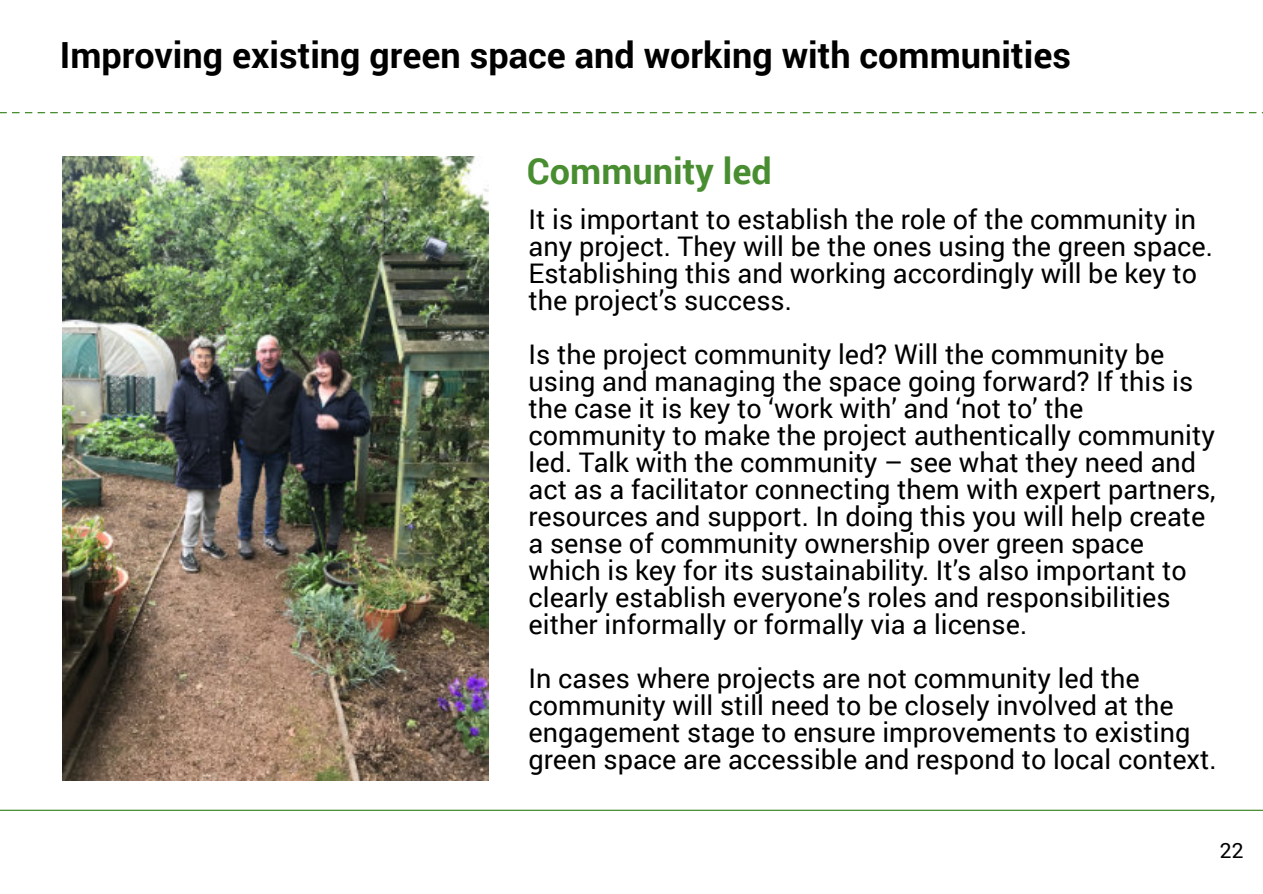
<style>
.page{position:relative;width:1263px;height:894px;background:#fff}
.page>*{position:absolute;margin:0;border:0;box-sizing:border-box;transform-origin:0 0}
.t1{font:700 36px "Roboto";color:#000}
.t2{font:700 36px "Roboto";color:#498d31}
.t3{font:27px/27px "Roboto";color:#000}
.t4{font:21px "Roboto";color:#000}
</style>
<div class="page">
<img style="left:63px;top:156px;width:425px;height:623px">
<svg style="left:0;top:112px;width:1263px;height:1px"></svg>
<hr style="left:0;top:809px;width:1263px;height:1px;background:#498d31">
<h1 class="t1" style="left:60px;top:30px;width:1013px">Improving existing green space and working with communities</h1>
<h1 class="t2" style="left:527px;top:146px;width:246px">Community led</h1>
<p class="t3" style="left:529px;top:205px;width:686px">It is important to establish the role of the community in any project. They will be the ones using the green space.<br>Establishing this and working accordingly will be key to the project’s success.</p>
<p class="t3" style="left:529px;top:340px;width:688px">Is the project community led? Will the community be using and managing the space going forward? If this is the case it is key to ‘work with’ and ‘not to’ the community to make the project authentically community led. Talk with the community – see what they need and act as a facilitator connecting them with expert partners, resources and support. In doing this you will help create a sense of community ownership over green space which is key for its sustainability. It’s also important to clearly establish everyone’s roles and responsibilities either informally or formally via a license.</p>
<p class="t3" style="left:529px;top:664px;width:690px">In cases where projects are not community led the community will still need to be closely involved at the engagement stage to ensure improvements to existing green space are accessible and respond to local context.</p>
<p class="t4" style="left:1220px;top:835px;width:25px">22</p>
</div>
